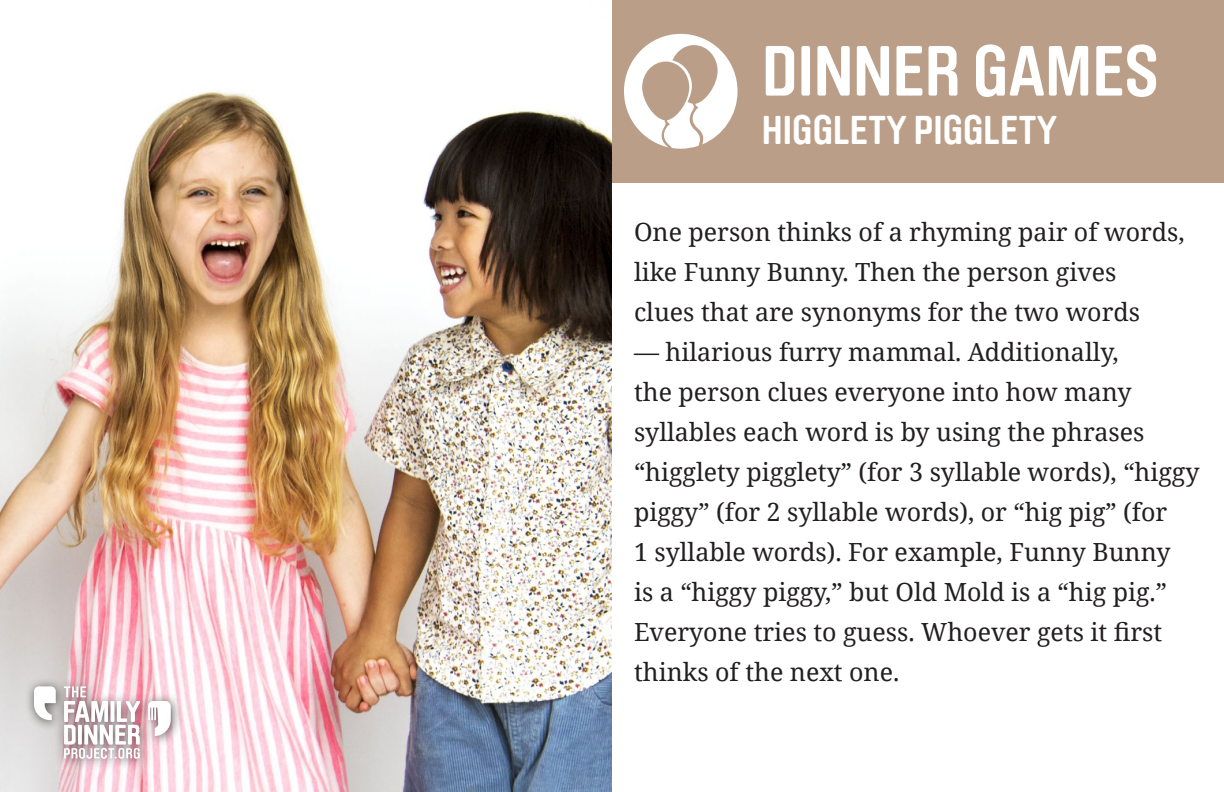
<style>
.page{position:relative;width:1224px;height:792px;background:#fff}
.page>*{position:absolute;margin:0;border:0;box-sizing:border-box;transform-origin:0 0}
.t1{font:700 70px "Brauer Neue";color:#fff}
.t2{font:700 40px "Brauer Neue";color:#fff}
.Para_LARGE{font:25px/40px "Noto Serif";color:#231f20}
</style>
<div class="page">
<div style="left:600px;top:0;width:624px;height:183px;background:#ba9e87"></div>
<img style="left:0;top:0;width:612px;height:792px">
<svg style="left:624px;top:34px;width:114px;height:115px"></svg>
<div style="left:24px;top:677px;width:159px;height:93px;background:#231f20;opacity:.75"></div>
<svg style="left:34px;top:686px;width:22px;height:34px"></svg>
<svg style="left:148px;top:701px;width:23px;height:35px"></svg>
<svg style="left:64px;top:686px;width:76px;height:73px"></svg>
<p class="t1" style="left:762px;top:31px;width:398px">DINNER GAMES</p>
<p class="t2" style="left:762px;top:107px;width:297px">HIGGLETY PIGGLETY</p>
<p class="Para_LARGE" style="left:634px;top:211px;width:552px">One person thinks of a rhyming pair of words, like Funny Bunny. Then the person gives<br>clues that are synonyms for the two words</p>
<p class="Para_LARGE" style="left:634px;top:331px;width:567px">— hilarious furry mammal. Additionally,<br>the person clues everyone into how many syllables each word is by using the phrases “higglety pigglety” (for 3 syllable words), “higgy piggy” (for 2 syllable words), or “hig pig” (for<br>1 syllable words). For example, Funny Bunny<br>is a “higgy piggy,” but Old Mold is a “hig pig.” Everyone tries to guess. Whoever gets it first thinks of the next one.</p>
</div>
